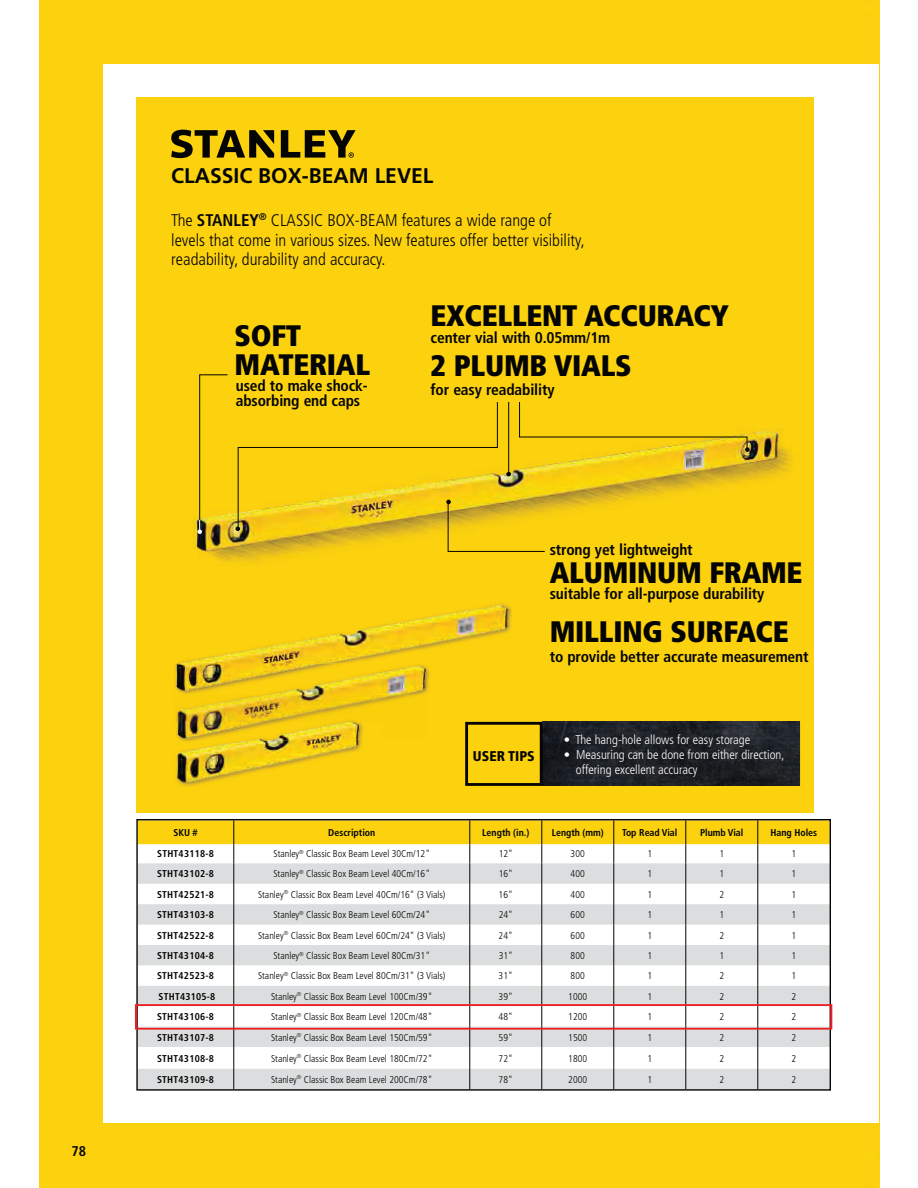
<style>
.page{position:relative;width:918px;height:1188px;background:#fff}
.page>*{position:absolute;margin:0;border:0;box-sizing:border-box;transform-origin:0 0}
.t1{font:900 condensed 29.7px/29.4px "Frutiger";letter-spacing:-.01em;color:#040503}
.t2{font:700 21.15px "Frutiger";color:#040503}
.t3{font:300 condensed 16.95px/19.8px "Frutiger";color:#040503}
.t4{font:700 condensed 15.45px/15.5px "Frutiger";letter-spacing:-.01em;color:#040503}
.t5{font:900 condensed 14.1px "Frutiger";color:#040503}
.t6{font:700 condensed 14.1px "Frutiger";color:#040503}
.t7{font:300 condensed 12.75px/15.3px "Frutiger";color:#fff}
.t8{font:300 condensed 9.9px "Frutiger";color:#040503}
.t9{font:700 condensed 9.9px "Frutiger";letter-spacing:.025em;color:#040503}
.t10{font:700 condensed 9.9px "Frutiger";color:#040503}
.s1{font-weight:700}
</style>
<div class="page">
<div style="left:39px;top:0;width:840px;height:1188px;background:#fcd20e"></div>
<div style="left:104px;top:65px;width:775px;height:1058px;background:#fff"></div>
<div style="left:136px;top:97px;width:678px;height:716px;background:#fcd20e"></div>
<svg style="left:138px;top:821px;width:691px;height:268px"></svg>
<img style="left:192px;top:427px;width:600px;height:134px">
<svg style="left:236px;top:402px;width:514px;height:150px"></svg>
<img style="left:543px;top:722px;width:256px;height:64px">
<div style="left:465px;top:722px;width:78px;height:64px;border:3px solid #040503"></div>
<img style="left:178px;top:604px;width:333px;height:59px">
<img style="left:176px;top:663px;width:165px;height:1px">
<img style="left:175px;top:664px;width:253px;height:55px">
<img style="left:176px;top:719px;width:180px;height:3px">
<img style="left:174px;top:743px;width:188px;height:43px">
<img style="left:234px;top:741px;width:128px;height:2px">
<img style="left:176px;top:722px;width:187px;height:19px">
<svg style="left:281px;top:130px;width:75px;height:28px"></svg>
<svg style="left:171px;top:130px;width:103px;height:28px"></svg>
<svg style="left:197px;top:374px;width:31px;height:160px"></svg>
<div style="left:135px;top:1004px;width:697px;height:26px;border:2px solid #ee1f23"></div>
<h3 class="t6" style="left:71px;top:1145px;width:16px">78</h3>
<h2 class="t2" style="left:171px;top:167px;width:264px">CLASSIC BOX-BEAM LEVEL</h2>
<h3 class="t3" style="left:171px;top:211px;width:415px">The <span class="s1">STANLEY</span><sup>®</sup> CLASSIC BOX-BEAM features a wide range of levels that come in various sizes. New features offer better visibility, readability, durability and accuracy.</h3>
<h1 class="t1" style="left:431px;top:303px;width:300px">EXCELLENT ACCURACY</h1>
<h3 class="t4" style="left:431px;top:331px;width:181px">center vial with 0.05mm/1m</h3>
<h1 class="t1" style="left:431px;top:353px;width:203px">2 PLUMB VIALS</h1>
<h3 class="t4" style="left:431px;top:383px;width:125px">for easy readability</h3>
<h1 class="t1" style="left:235px;top:323px;width:137px">SOFT<br>MATERIAL</h1>
<h3 class="t4" style="left:236px;top:379px;width:133px">used to make shock&shy;absorbing end caps</h3>
<h3 class="t4" style="left:550px;top:543px;width:144px">strong yet lightweight</h3>
<h1 class="t1" style="left:550px;top:560px;width:254px">ALUMINUM FRAME</h1>
<h3 class="t4" style="left:550px;top:587px;width:216px">suitable for all-purpose durability</h3>
<h1 class="t1" style="left:550px;top:620px;width:240px">MILLING SURFACE</h1>
<h3 class="t4" style="left:550px;top:650px;width:260px">to provide better accurate measurement</h3>
<h3 class="t5" style="left:473px;top:750px;width:63px">USER TIPS</h3>
<p class="t7" style="left:564px;top:732px;width:188px">• The hang-hole allows for easy storage</p>
<p class="t7" style="left:576px;top:748px;width:210px;text-indent:-12px">• Measuring can be done from either direction, offering excellent accuracy</p>
<p class="t9" style="left:173px;top:829px;width:26px">SKU #</p>
<p class="t10" style="left:328px;top:829px;width:49px">Description</p>
<p class="t10" style="left:482px;top:829px;width:49px">Length (in.)</p>
<p class="t10" style="left:552px;top:829px;width:54px">Length (mm)</p>
<p class="t10" style="left:622px;top:829px;width:57px">Top Read Vial</p>
<p class="t10" style="left:700px;top:829px;width:45px">Plumb Vial</p>
<p class="t10" style="left:770px;top:829px;width:48px">Hang Holes</p>
<p class="t9" style="left:157px;top:849px;width:58px">STHT43118-8</p>
<p class="t8" style="left:273px;top:849px;width:158px">Stanley<sup>®</sup> Classic Box Beam Level 30Cm/12"</p>
<p class="t8" style="left:499px;top:849px;width:16px">12"</p>
<p class="t8" style="left:571px;top:849px;width:16px">300</p>
<p class="t8" style="left:647px;top:849px;width:6px">1</p>
<p class="t8" style="left:719px;top:849px;width:6px">1</p>
<p class="t8" style="left:791px;top:849px;width:6px">1</p>
<p class="t9" style="left:157px;top:870px;width:58px">STHT43102-8</p>
<p class="t8" style="left:273px;top:870px;width:158px">Stanley<sup>®</sup> Classic Box Beam Level 40Cm/16"</p>
<p class="t8" style="left:499px;top:870px;width:16px">16"</p>
<p class="t8" style="left:571px;top:870px;width:16px">400</p>
<p class="t8" style="left:647px;top:870px;width:6px">1</p>
<p class="t8" style="left:719px;top:870px;width:6px">1</p>
<p class="t8" style="left:791px;top:870px;width:6px">1</p>
<p class="t9" style="left:157px;top:890px;width:58px">STHT42521-8</p>
<p class="t8" style="left:258px;top:890px;width:189px">Stanley<sup>®</sup> Classic Box Beam Level 40Cm/16" (3 Vials)</p>
<p class="t8" style="left:499px;top:890px;width:16px">16"</p>
<p class="t8" style="left:571px;top:890px;width:16px">400</p>
<p class="t8" style="left:647px;top:890px;width:6px">1</p>
<p class="t8" style="left:719px;top:890px;width:6px">2</p>
<p class="t8" style="left:791px;top:890px;width:6px">1</p>
<p class="t9" style="left:157px;top:911px;width:58px">STHT43103-8</p>
<p class="t8" style="left:273px;top:911px;width:158px">Stanley<sup>®</sup> Classic Box Beam Level 60Cm/24"</p>
<p class="t8" style="left:499px;top:911px;width:16px">24"</p>
<p class="t8" style="left:571px;top:911px;width:16px">600</p>
<p class="t8" style="left:647px;top:911px;width:6px">1</p>
<p class="t8" style="left:719px;top:911px;width:6px">1</p>
<p class="t8" style="left:791px;top:911px;width:6px">1</p>
<p class="t9" style="left:157px;top:931px;width:58px">STHT42522-8</p>
<p class="t8" style="left:258px;top:931px;width:189px">Stanley<sup>®</sup> Classic Box Beam Level 60Cm/24" (3 Vials)</p>
<p class="t8" style="left:499px;top:931px;width:16px">24"</p>
<p class="t8" style="left:571px;top:931px;width:16px">600</p>
<p class="t8" style="left:647px;top:931px;width:6px">1</p>
<p class="t8" style="left:719px;top:931px;width:6px">2</p>
<p class="t8" style="left:791px;top:931px;width:6px">1</p>
<p class="t9" style="left:157px;top:951px;width:58px">STHT43104-8</p>
<p class="t8" style="left:273px;top:951px;width:158px">Stanley<sup>®</sup> Classic Box Beam Level 80Cm/31"</p>
<p class="t8" style="left:499px;top:951px;width:16px">31"</p>
<p class="t8" style="left:571px;top:951px;width:16px">800</p>
<p class="t8" style="left:647px;top:951px;width:6px">1</p>
<p class="t8" style="left:719px;top:951px;width:6px">1</p>
<p class="t8" style="left:791px;top:951px;width:6px">1</p>
<p class="t9" style="left:157px;top:972px;width:58px">STHT42523-8</p>
<p class="t8" style="left:258px;top:972px;width:189px">Stanley<sup>®</sup> Classic Box Beam Level 80Cm/31" (3 Vials)</p>
<p class="t8" style="left:499px;top:972px;width:16px">31"</p>
<p class="t8" style="left:571px;top:972px;width:16px">800</p>
<p class="t8" style="left:647px;top:972px;width:6px">1</p>
<p class="t8" style="left:719px;top:972px;width:6px">2</p>
<p class="t8" style="left:791px;top:972px;width:6px">1</p>
<p class="t9" style="left:159px;top:992px;width:58px">STHT43105-8</p>
<p class="t8" style="left:271px;top:992px;width:163px">Stanley<sup>®</sup> Classic Box Beam Level 100Cm/39"</p>
<p class="t8" style="left:499px;top:992px;width:16px">39"</p>
<p class="t8" style="left:568px;top:992px;width:20px">1000</p>
<p class="t8" style="left:647px;top:992px;width:6px">1</p>
<p class="t8" style="left:719px;top:992px;width:6px">2</p>
<p class="t8" style="left:791px;top:992px;width:6px">2</p>
<p class="t9" style="left:157px;top:1013px;width:58px">STHT43106-8</p>
<p class="t8" style="left:271px;top:1013px;width:163px">Stanley<sup>®</sup> Classic Box Beam Level 120Cm/48"</p>
<p class="t8" style="left:499px;top:1013px;width:16px">48"</p>
<p class="t8" style="left:568px;top:1013px;width:20px">1200</p>
<p class="t8" style="left:647px;top:1013px;width:6px">1</p>
<p class="t8" style="left:719px;top:1013px;width:6px">2</p>
<p class="t8" style="left:791px;top:1013px;width:6px">2</p>
<p class="t9" style="left:157px;top:1033px;width:58px">STHT43107-8</p>
<p class="t8" style="left:271px;top:1033px;width:163px">Stanley<sup>®</sup> Classic Box Beam Level 150Cm/59"</p>
<p class="t8" style="left:499px;top:1033px;width:16px">59"</p>
<p class="t8" style="left:568px;top:1033px;width:20px">1500</p>
<p class="t8" style="left:647px;top:1033px;width:6px">1</p>
<p class="t8" style="left:719px;top:1033px;width:6px">2</p>
<p class="t8" style="left:791px;top:1033px;width:6px">2</p>
<p class="t9" style="left:157px;top:1054px;width:58px">STHT43108-8</p>
<p class="t8" style="left:271px;top:1054px;width:163px">Stanley<sup>®</sup> Classic Box Beam Level 180Cm/72"</p>
<p class="t8" style="left:499px;top:1054px;width:16px">72"</p>
<p class="t8" style="left:568px;top:1054px;width:20px">1800</p>
<p class="t8" style="left:647px;top:1054px;width:6px">1</p>
<p class="t8" style="left:719px;top:1054px;width:6px">2</p>
<p class="t8" style="left:791px;top:1054px;width:6px">2</p>
<p class="t9" style="left:157px;top:1075px;width:58px">STHT43109-8</p>
<p class="t8" style="left:271px;top:1075px;width:163px">Stanley<sup>®</sup> Classic Box Beam Level 200Cm/78"</p>
<p class="t8" style="left:499px;top:1075px;width:16px">78"</p>
<p class="t8" style="left:568px;top:1075px;width:20px">2000</p>
<p class="t8" style="left:647px;top:1075px;width:6px">1</p>
<p class="t8" style="left:719px;top:1075px;width:6px">2</p>
<p class="t8" style="left:791px;top:1075px;width:6px">2</p>
</div>
